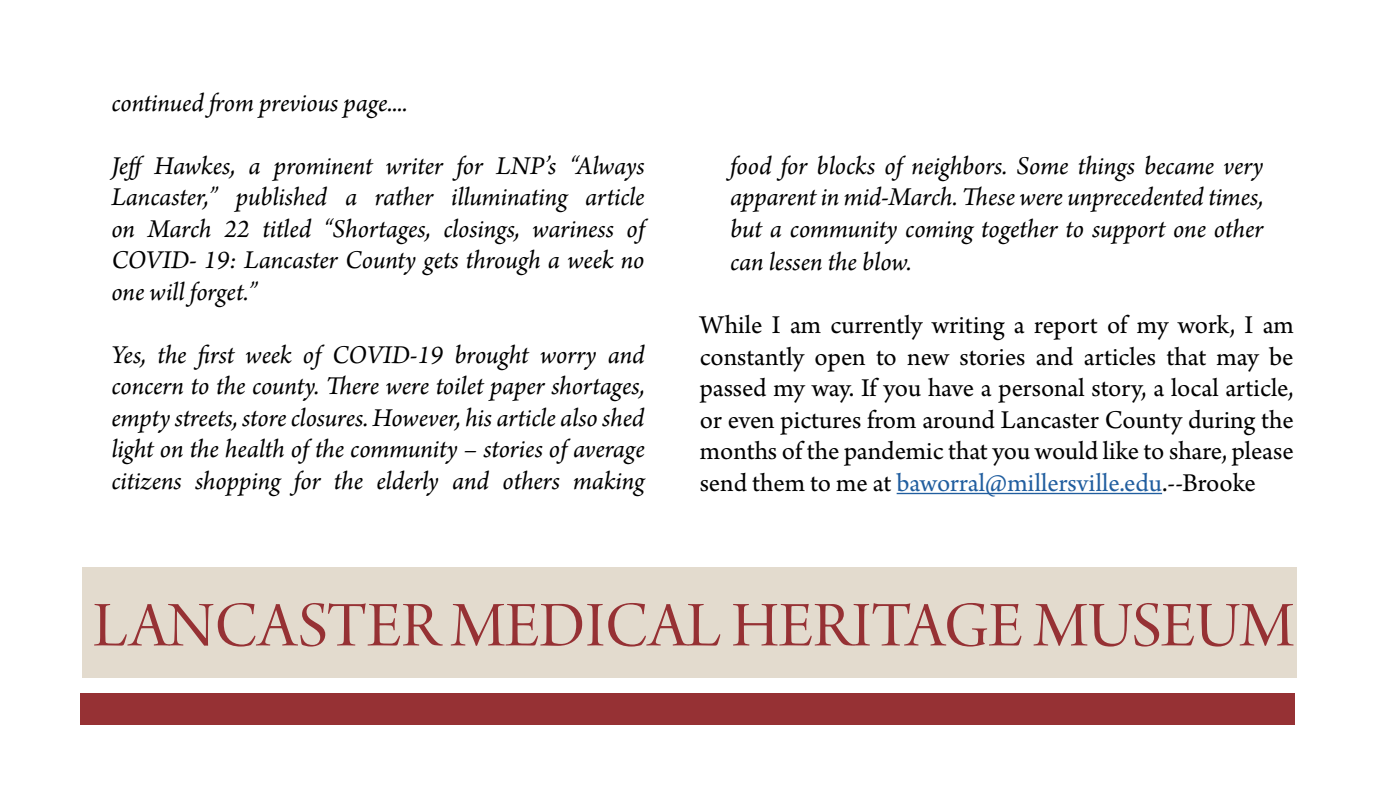
<style>
.page{position:relative;width:1377px;height:810px;background:#fff}
.page>*{position:absolute;margin:0;border:0;box-sizing:border-box;transform-origin:0 0}
.t1{font:67.5px "Arno Pro Display";color:#963134}
.t2{font:italic 27px/31.5px "Arno Pro";letter-spacing:-.005em;color:#000;text-align:justify}
.t3{font:27px/31.5px "Arno Pro";color:#000;text-align:justify}
.s1{color:#215e9f}
</style>
<div class="page">
<hr style="left:897px;top:493px;width:265px;height:1px;background:#215e9f">
<div style="left:80px;top:693px;width:1215px;height:31px;background:#963134"></div>
<div style="left:82px;top:567px;width:1215px;height:110px;background:#e3dbce"></div>
<p class="t2" style="left:111px;top:88px;width:298px">continued from previous page....</p>
<p class="t2" style="left:111px;top:151px;width:535px">Jeff Hawkes, a prominent writer for LNP’s “Always Lancaster,” published a rather illuminating article on March 22 titled “Shortages, closings, wariness of COVID- 19: Lancaster County gets through a week no one will forget.”</p>
<p class="t2" style="left:111px;top:340px;width:535px">Yes, the first week of COVID-19 brought worry and concern to the county. There were toilet paper shortages, empty streets, store closures. However, his article also shed light on the health of the community – stories of average citizens shopping for the elderly and others making</p>
<p class="t2" style="left:730px;top:151px;width:535px;line-height:32.2px">food for blocks of neighbors. Some things became very apparent in mid-March. These were unprecedented times, but a community coming together to support one other can lessen the blow.</p>
<p class="t3" style="left:700px;top:311px;width:596px">While I am currently writing a report of my work, I am constantly open to new stories and articles that may be passed my way. If you have a personal story, a local article, or even pictures from around Lancaster County during the months of the pandemic that you would like to share, please send them to me at <span class="s1">baworral@millersville.edu</span>.--Brooke</p>
<h1 class="t1" style="left:93px;top:588px;width:1202px">LANCASTER MEDICAL HERITAGE MUSEUM</h1>
</div>
